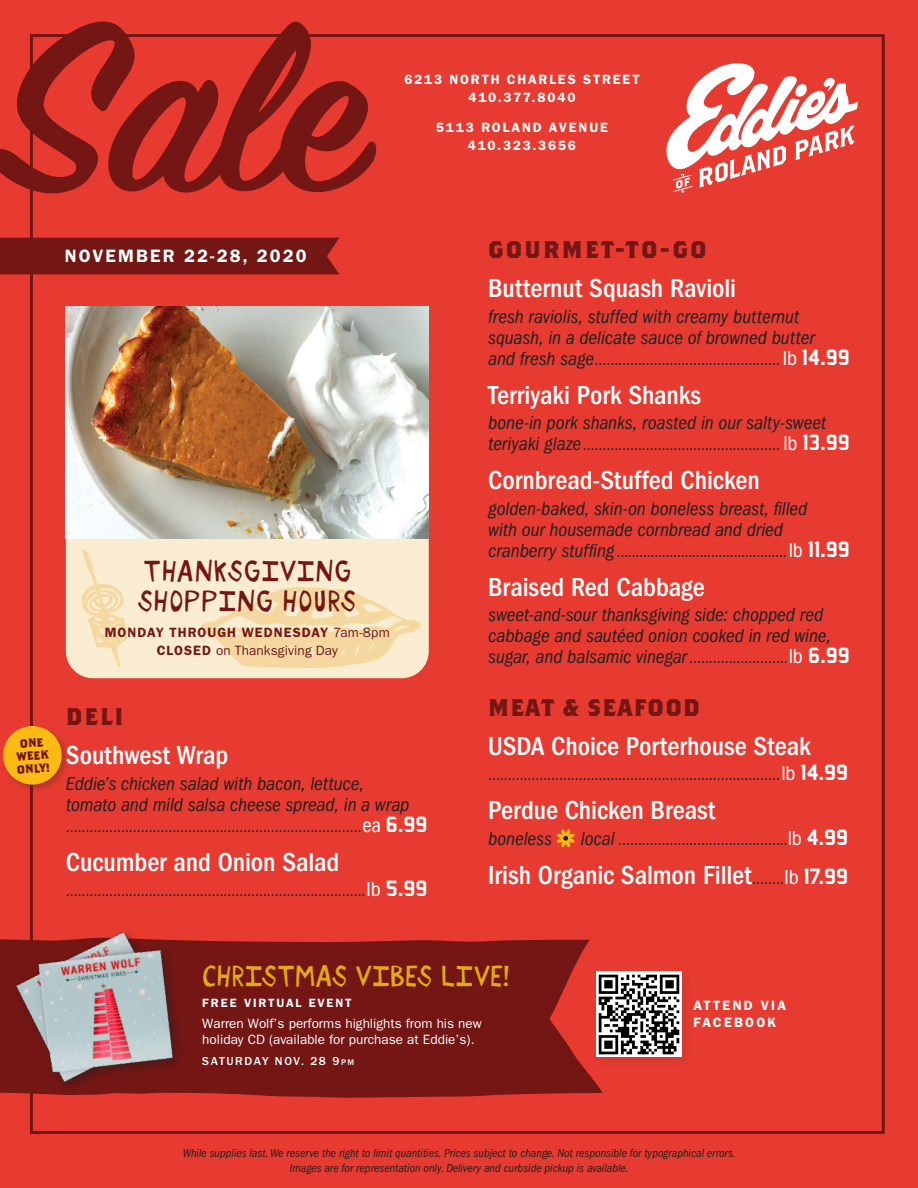
<style>
.page{position:relative;width:918px;height:1188px;background:#e73b31}
.page>*{position:absolute;margin:0;border:0;box-sizing:border-box;transform-origin:0 0}
.t1{font:600 268.05px "Sign Painter House Script";color:#741614}
.t2{font:30px "PAPERPEOPLE Regular";letter-spacing:.02em;color:#741614}
.Specials_Item_Name{font:30px "PAPERPEOPLE Regular";letter-spacing:-.005em;color:#e3aa15}
.Specials_Item_Name-2{font:500 condensed 27px "ITC Franklin Gothic Std";letter-spacing:-.005em;color:#fff}
.Specials_Item_Name-3{font:700 24px "Brothers OT";letter-spacing:.05em;color:#741614}
.Specials_Headers{font:700 24px "Brothers OT";letter-spacing:.09em;color:#741614}
.Specials_Item_Name-4{font:italic condensed 19.5px/21px "ITC Franklin Gothic Std";letter-spacing:-.005em;color:#231f20}
.Specials_Headers-2{font:600 18px "ITC Franklin Gothic Std";letter-spacing:.12em;color:#fff}
.Specials_Item_Name-5{font:condensed 16.5px "ITC Franklin Gothic Std";color:#231f20}
.Specials_Item_Name-6{font:13.5px/16.5px "ITC Franklin Gothic Std";color:#fff}
.Specials_Item_Name-7{font:600 13.5px/18px "ITC Franklin Gothic Std";letter-spacing:.135em;color:#fff;text-align:center}
.Specials_Item_Name-8{font:600 13.5px "ITC Franklin Gothic Std";letter-spacing:.075em;color:#741614}
.Specials_Item_Name-9{font:13.5px "ITC Franklin Gothic Std";letter-spacing:.01em;color:#741614}
.Specials_Item_Name-10{font:600 13.5px "ITC Franklin Gothic Std";letter-spacing:.165em;color:#fff}
.Specials_Item_Name-11{font:600 13.5px "ITC Franklin Gothic Std";letter-spacing:.16em;color:#fff}
.t3{font:italic condensed 12px/15px "ITC Franklin Gothic Std";color:#231f20;text-align:center}
.Specials_Item_Name-12{font:500 12px "ITC Franklin Gothic Std";letter-spacing:.13em;color:#fff}
.Specials_Item_Name-13{font:600 12px "ITC Franklin Gothic Std";letter-spacing:.15em;color:#fff}
.t4{font:700 12px/12.8px "Brothers OT";color:#741614;text-align:center}
.s1{font-weight:400}
.s2{font-weight:600}
.s3{font-size:21px;color:#fff}
.s4{font-family:"Bombardier";font-stretch:normal;font-size:24px;color:#fff}
.s5{font-style:italic;font-size:19.5px}
.s6{font-weight:400;font-size:16.5px;color:#231f20}
.s7{font-weight:400;font-size:21px}
.s8{font-family:"Bombardier";font-weight:400;font-stretch:normal;font-size:24px}
.s9{font-size:8.4px}
</style>
<div class="page">
<svg style="left:666px;top:63px;width:192px;height:130px"></svg>
<div style="left:0;top:238px;width:339px;height:36px;background:#741614"></div>
<svg style="left:557px;top:829px;width:18px;height:18px"></svg>
<div style="left:66px;top:539px;width:363px;height:139px;background:#faecd0"></div>
<img style="left:66px;top:307px;width:363px;height:232px">
<div style="left:1px;top:724px;width:70px;height:70px;background:#231f20;opacity:.25"></div>
<svg style="left:2px;top:725px;width:61px;height:61px"></svg>
<svg style="left:201px;top:586px;width:220px;height:82px"></svg>
<svg style="left:81px;top:549px;width:46px;height:118px"></svg>
<svg style="left:0;top:939px;width:603px;height:159px;fill:#741614"></svg>
<div style="left:592px;top:968px;width:102px;height:102px;background:#231f20;opacity:.1"></div>
<img style="left:596px;top:972px;width:85px;height:85px">
<img style="left:2px;top:917px;width:192px;height:181px">
<p class="t1" style="left:-5px;top:-54px;width:373px">Sale</p>
<p class="Specials_Item_Name-7" style="left:404px;top:70px;width:237px">6213 NORTH CHARLES STREET<br>410.377.8040</p>
<p class="Specials_Item_Name-7" style="left:436px;top:118px;width:173px">5113 ROLAND AVENUE<br>410.323.3656</p>
<p class="Specials_Headers-2" style="left:65px;top:245px;width:243px">NOVEMBER 22-28, 2020</p>
<p class="t2" style="left:143px;top:560px;width:210px">THANKSGIVING</p>
<p class="t2" style="left:138px;top:590px;width:219px">SHOPPING HOURS</p>
<p class="Specials_Item_Name-8" style="left:105px;top:624px;width:287px">MONDAY THROUGH WEDNESDAY <span class="s1">7am-8pm</span></p>
<p class="Specials_Item_Name-9" style="left:157px;top:642px;width:183px"><span class="s2">CLOSED</span> on Thanksgiving Day</p>
<p class="t4" style="left:15px;top:738px;width:34px;rotate:-4deg">ONE<br>WEEK<br>ONLY!</p>
<p class="Specials_Item_Name-3" style="left:66px;top:706px;width:59px">DELI</p>
<p class="Specials_Item_Name-2" style="left:66px;top:740px;width:164px">Southwest Wrap</p>
<p class="Specials_Item_Name-4" style="left:66px;top:773px;width:345px">Eddie’s chicken salad with bacon, lettuce, tomato and mild salsa cheese spread, in a wrap</p>
<p class="Specials_Item_Name-5" style="left:66px;top:817px;width:363px">...........................................................................<span class="s3">ea</span> <span class="s4">6.99</span></p>
<p class="Specials_Item_Name-2" style="left:66px;top:846px;width:275px">Cucumber and Onion Salad</p>
<p class="Specials_Item_Name-5" style="left:66px;top:881px;width:363px">............................................................................<span class="s3">lb</span> <span class="s4">5.99</span></p>
<p class="Specials_Headers" style="left:488px;top:239px;width:220px">GOURMET-TO-GO</p>
<p class="Specials_Item_Name-2" style="left:488px;top:273px;width:250px">Butternut Squash Ravioli</p>
<p class="Specials_Item_Name-4" style="left:488px;top:306px;width:328px">fresh raviolis, stuffed with creamy butternut squash, in a delicate sauce of browned butter</p>
<p class="Specials_Item_Name-5" style="left:488px;top:350px;width:363px"><span class="s5">and fresh sage</span>............................................... <span class="s3">lb</span> <span class="s4">14.99</span></p>
<p class="Specials_Item_Name-2" style="left:488px;top:380px;width:214px">Terriyaki Pork Shanks</p>
<p class="Specials_Item_Name-4" style="left:488px;top:413px;width:339px">bone-in pork shanks, roasted in our salty-sweet</p>
<p class="Specials_Item_Name-5" style="left:488px;top:436px;width:363px"><span class="s5">teriyaki glaze</span>.................................................. <span class="s3">lb</span> <span class="s4">13.99</span></p>
<p class="Specials_Item_Name-2" style="left:488px;top:465px;width:273px">Cornbread-Stuffed Chicken</p>
<p class="Specials_Item_Name-4" style="left:488px;top:498px;width:321px">golden-baked, skin-on boneless breast, filled with our housemade cornbread and dried</p>
<p class="Specials_Item_Name-5" style="left:488px;top:542px;width:363px"><span class="s5">cranberry stuffing</span> ............................................. <span class="s3">lb</span> <span class="s4">11.99</span></p>
<p class="Specials_Item_Name-2" style="left:488px;top:572px;width:218px">Braised Red Cabbage</p>
<p class="Specials_Item_Name-4" style="left:488px;top:605px;width:344px">sweet-and-sour thanksgiving side: chopped red cabbage and sautéed onion cooked in red wine,</p>
<p class="Specials_Item_Name-5" style="left:488px;top:649px;width:363px"><span class="s5">sugar, and balsamic vinegar</span>.........................<span class="s3">lb</span> <span class="s4">6.99</span></p>
<p class="Specials_Item_Name-3" style="left:488px;top:697px;width:213px">MEAT &amp; SEAFOOD</p>
<p class="Specials_Item_Name-2" style="left:488px;top:731px;width:324px">USDA Choice Porterhouse Steak</p>
<p class="Specials_Item_Name-5" style="left:488px;top:766px;width:362px">..........................................................................<span class="s3">lb</span> <span class="s4">14.99</span></p>
<p class="Specials_Item_Name-2" style="left:488px;top:795px;width:229px">Perdue Chicken Breast</p>
<p class="Specials_Item_Name-4" style="left:488px;top:828px;width:66px">boneless</p>
<p class="Specials_Item_Name-5" style="left:581px;top:830px;width:269px"><span class="s5">local</span> ...........................................<span class="s3">lb</span> <span class="s4">4.99</span></p>
<p class="Specials_Item_Name-2" style="left:488px;top:860px;width:361px">Irish Organic Salmon Fillet<span class="s6">........</span><span class="s7">lb</span> <span class="s8">17.99</span></p>
<p class="Specials_Item_Name" style="left:202px;top:965px;width:309px">CHRISTMAS VIBES LIVE!</p>
<p class="Specials_Item_Name-13" style="left:202px;top:996px;width:151px">FREE VIRTUAL EVENT</p>
<p class="Specials_Item_Name-6" style="left:202px;top:1015px;width:281px">Warren Wolf’s performs highlights from his new holiday CD (available for purchase at Eddie’s).</p>
<p class="Specials_Item_Name-12" style="left:202px;top:1055px;width:154px">SATURDAY NOV. 28 9<span class="s9">pm</span></p>
<p class="Specials_Item_Name-10" style="left:693px;top:998px;width:94px">ATTEND VIA</p>
<p class="Specials_Item_Name-11" style="left:693px;top:1014px;width:84px">FACEBOOK</p>
<p class="t3" style="left:183px;top:1146px;width:555px">While supplies last. We reserve the right to limit quantities. Prices subject to change. Not responsible for typographical errors.<br>Images are for representation only. Delivery and curbside pickup is available.</p>
</div>
